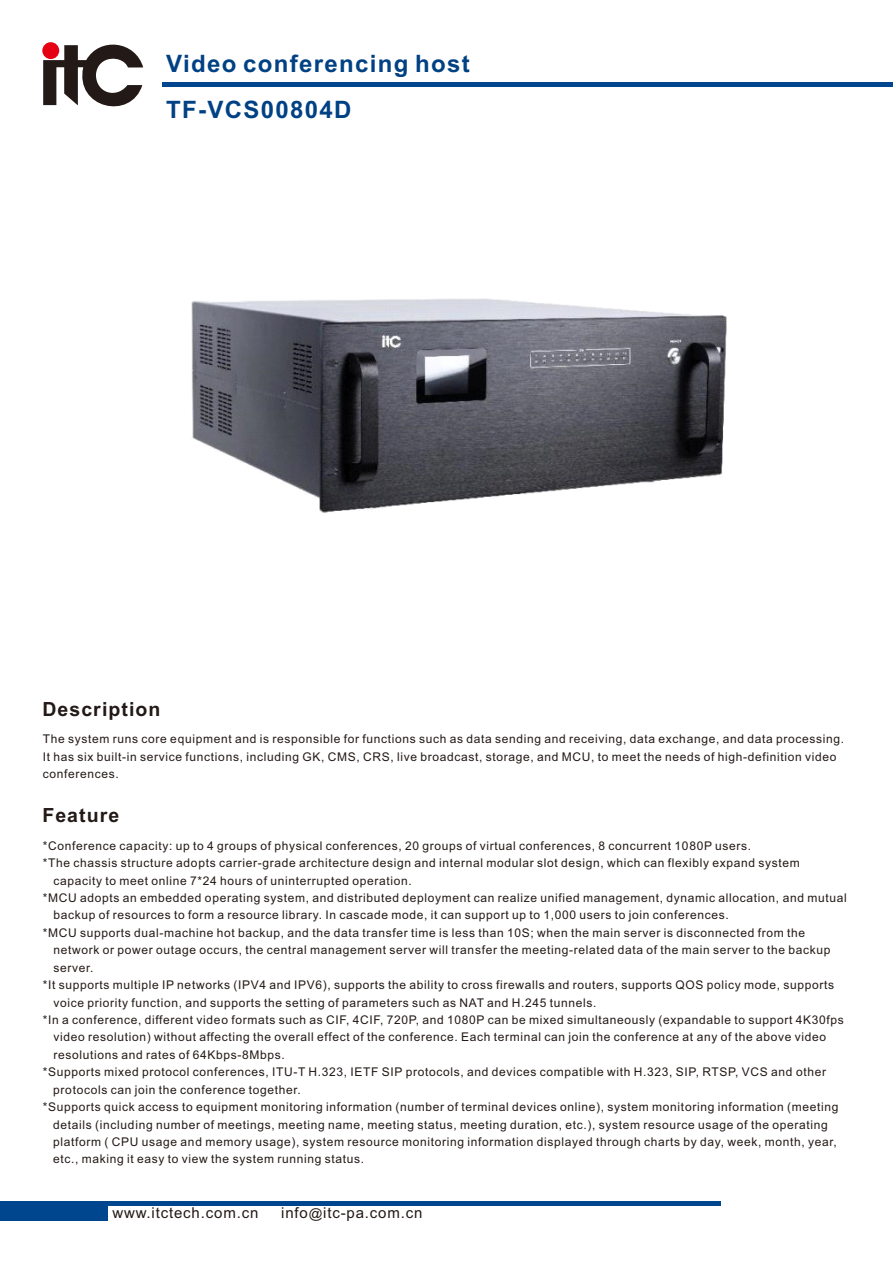
<style>
.page{position:relative;width:893px;height:1263px;background:#fff}
.page>*{position:absolute;margin:0;border:0;box-sizing:border-box;transform-origin:0 0}
.t1{font:700 24px "Arial";letter-spacing:.055em;color:#004184}
.t2{font:700 19.5px "Arial";letter-spacing:.055em;color:#231916}
.t3{font:15px "Arial";letter-spacing:.055em;color:#231916}
.t4{font:12px/17.4px "Arial";letter-spacing:.055em;color:#231916}
.s1{font-size:13.5px}
</style>
<div class="page">
<hr style="left:0;top:1202px;width:720px;height:4px;background:#00468e">
<div style="left:0;top:1202px;width:108px;height:18px;background:#00468e"></div>
<hr style="left:163px;top:82px;width:730px;height:4px;background:#00468e">
<svg style="left:43px;top:42px;width:100px;height:65px"></svg>
<img style="left:191px;top:298px;width:536px;height:215px">
<h1 class="t1" style="left:166px;top:54px;width:305px">Video conferencing host</h1>
<h1 class="t1" style="left:166px;top:101px;width:187px">TF-VCS00804D</h1>
<h2 class="t2" style="left:42px;top:701px;width:120px">Description</h2>
<p class="t4" style="left:43px;top:731px;width:803px">The system runs core equipment and is responsible for functions such as data sending and receiving, data exchange, and data processing.<br>It has six built-in service functions, including GK, CMS, CRS, live broadcast, storage, and MCU, to meet the needs of high-definition video conferences.</p>
<h2 class="t2" style="left:42px;top:808px;width:78px">Feature</h2>
<p class="t4" style="left:43px;top:838px;width:710px">*Conference capacity: up to 4 groups of physical conferences, 20 groups of virtual conferences, 8 concurrent 1080P users.</p>
<p class="t4" style="left:43px;top:855px;width:758px">*The chassis structure adopts carrier-grade architecture design and internal modular slot design, which can flexibly expand system</p>
<p class="t4" style="left:54px;top:873px;width:360px">capacity to meet online 7*24 hours of uninterrupted operation.</p>
<p class="t4" style="left:43px;top:890px;width:805px">*MCU adopts an embedded operating system, and distributed deployment can realize unified management, dynamic allocation, and mutual</p>
<p class="t4" style="left:53px;top:907px;width:677px">backup of resources to form a resource library. In cascade mode, it can support up to 1,000 users to join conferences.</p>
<p class="t4" style="left:43px;top:925px;width:764px">*MCU supports dual-machine hot backup, and the data transfer time is less than 10S; when the main server is disconnected from the</p>
<p class="t4" style="left:53px;top:942px;width:779px">network or power outage occurs, the central management server will transfer the meeting-related data of the main server to the backup</p>
<p class="t4" style="left:53px;top:960px;width:42px">server.</p>
<p class="t4" style="left:43px;top:977px;width:793px">*It supports multiple IP networks (IPV4 and IPV6), supports the ability to cross firewalls and routers, supports QOS policy mode, supports</p>
<p class="t4" style="left:53px;top:995px;width:545px">voice priority function, and supports the setting of parameters such as NAT and H.245 tunnels.</p>
<p class="t4" style="left:43px;top:1012px;width:803px">*In a conference, different video formats such as CIF, 4CIF, 720P, and 1080P can be mixed simultaneously (expandable to support 4K30fps</p>
<p class="t4" style="left:53px;top:1029px;width:774px">video resolution) without affecting the overall effect of the conference. Each terminal can join the conference at any of the above video</p>
<p class="t4" style="left:53px;top:1047px;width:233px">resolutions and rates of 64Kbps-8Mbps.</p>
<p class="t4" style="left:43px;top:1064px;width:785px">*Supports mixed protocol conferences, ITU-T H.323, IETF SIP protocols, and devices compatible with H.323, SIP, RTSP, VCS and other</p>
<p class="t4" style="left:53px;top:1082px;width:249px">protocols can join the conference together.</p>
<p class="t4" style="left:43px;top:1099px;width:797px">*Supports quick access to equipment monitoring information (number of terminal devices online), system monitoring information (meeting</p>
<p class="t4" style="left:53px;top:1117px;width:776px">details (including number of meetings, meeting name, meeting status, meeting duration, etc.), system resource usage of the operating</p>
<p class="t4" style="left:53px;top:1134px;width:785px">platform ( CPU usage and memory usage), system resource monitoring information displayed through charts by day, week, month, year,</p>
<p class="t4" style="left:53px;top:1151px;width:312px">etc., making it easy to view the system running status.</p>
<p class="t3" style="left:112px;top:1207px;width:147px">www.itctech.com.cn</p>
<p class="t3" style="left:281px;top:1207px;width:143px">info<span class="s1">@</span>itc-pa.com.cn</p>
</div>
